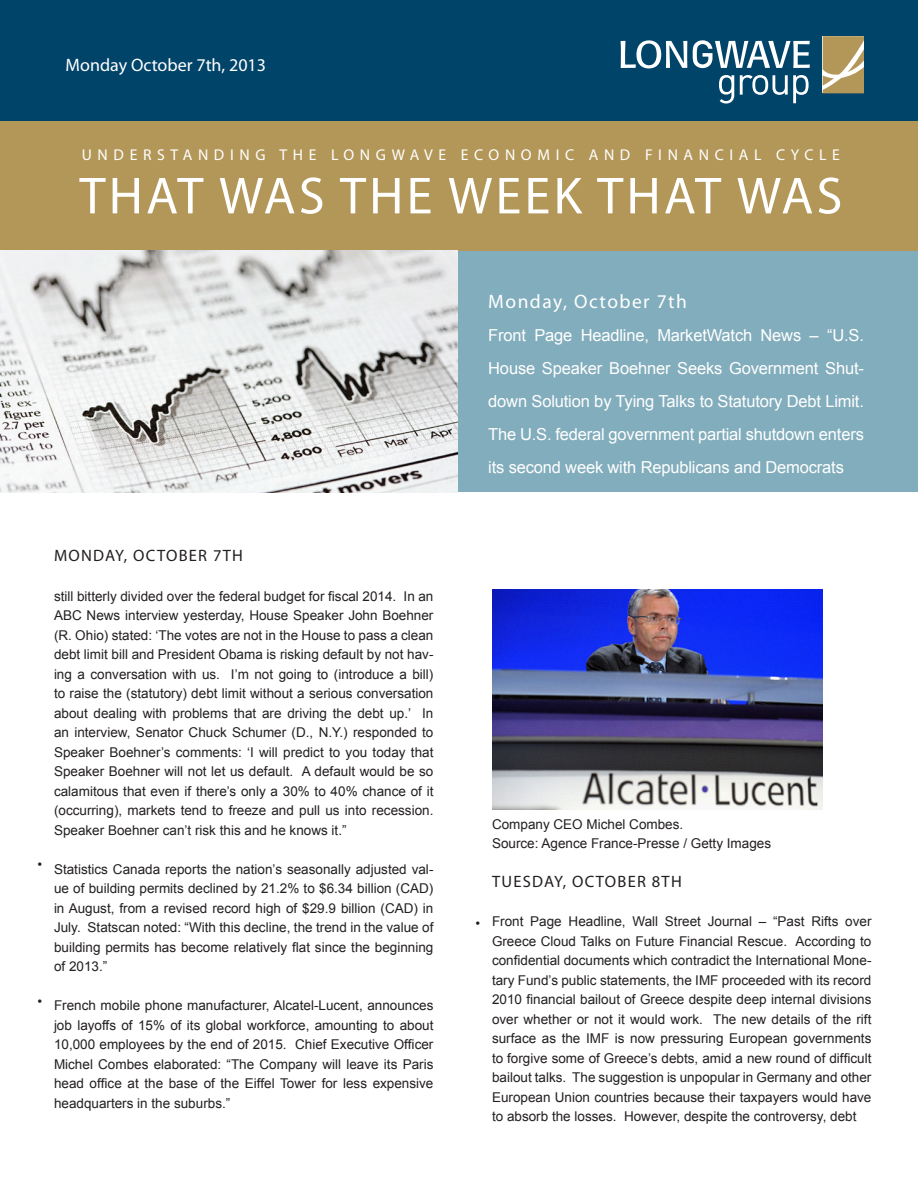
<style>
.page{position:relative;width:918px;height:1188px;background:#fff}
.page>*{position:absolute;margin:0;border:0;box-sizing:border-box;transform-origin:0 0}
.t1{font:52.5px "Myriad Pro";letter-spacing:.06em;color:#fff}
.t2{font:19.5px "Myriad Pro";letter-spacing:.075em;color:#fff}
.t3{font:18px "Myriad Pro";color:#fff}
.t4{font:16.5px/33px "Arial";letter-spacing:-.01em;color:#fff;text-align:justify}
.t5{font:16.5px "Myriad Pro";letter-spacing:.075em;color:#231f20}
.t6{font:15.6px "Myriad Pro";letter-spacing:.36em;color:#fff}
.t7{font:13.5px/19.5px "Arial";color:#231f20;text-align:justify}
</style>
<div class="page">
<div style="left:457px;top:249px;width:461px;height:243px;background:#82adbc"></div>
<div style="left:0;top:0;width:918px;height:123px;background:#00446a"></div>
<div style="left:0;top:122px;width:918px;height:129px;background:#b39759"></div>
<img style="left:0;top:250px;width:458px;height:242px">
<img style="left:492px;top:589px;width:330px;height:220px">
<svg style="left:621px;top:40px;width:66px;height:28px"></svg>
<svg style="left:693px;top:40px;width:117px;height:28px"></svg>
<svg style="left:719px;top:75px;width:15px;height:29px"></svg>
<svg style="left:740px;top:75px;width:69px;height:28px"></svg>
<svg style="left:823px;top:36px;width:41px;height:57px"></svg>
<p class="t3" style="left:66px;top:54px;width:202px">Monday October 7th, 2013</p>
<p class="t6" style="left:82px;top:145px;width:760px">UNDERSTANDING THE LONGWAVE ECONOMIC AND FINANCIAL CYCLE</p>
<p class="t1" style="left:79px;top:163px;width:764px">THAT WAS THE WEEK THAT WAS</p>
<p class="t7" style="left:38px;top:855px;width:6px">•</p>
<p class="t7" style="left:38px;top:991px;width:6px">•</p>
<p class="t5" style="left:54px;top:546px;width:190px">MONDAY, OCTOBER 7TH</p>
<p class="t7" style="left:54px;top:586px;width:381px">still bitterly divided over the federal budget for fiscal 2014. In an ABC News interview yesterday, House Speaker John Boehner (R. Ohio) stated: ‘The votes are not in the House to pass a clean debt limit bill and President Obama is risking default by not hav&shy;ing a conversation with us. I’m not going to (introduce a bill) to raise the (statutory) debt limit without a serious conversation about dealing with problems that are driving the debt up.’ In an interview, Senator Chuck Schumer (D., N.Y.) responded to Speaker Boehner’s comments: ‘I will predict to you today that Speaker Boehner will not let us default. A default would be so calamitous that even if there’s only a 30% to 40% chance of it (occurring), markets tend to freeze and pull us into recession.<br>Speaker Boehner can’t risk this and he knows it.”</p>
<p class="t7" style="left:54px;top:859px;width:381px">Statistics Canada reports the nation’s seasonally adjusted val&shy;ue of building permits declined by 21.2% to $6.34 billion (CAD) in August, from a revised record high of $29.9 billion (CAD) in July. Statscan noted: “With this decline, the trend in the value of building permits has become relatively flat since the beginning of 2013.”</p>
<p class="t7" style="left:54px;top:996px;width:381px">French mobile phone manufacturer, Alcatel-Lucent, announces job layoffs of 15% of its global workforce, amounting to about 10,000 employees by the end of 2015. Chief Executive Officer Michel Combes elaborated: “The Company will leave its Paris head office at the base of the Eiffel Tower for less expensive headquarters in the suburbs.”</p>
<p class="t2" style="left:488px;top:289px;width:200px">Monday, October 7th</p>
<p class="t4" style="left:488px;top:319px;width:377px">Front Page Headline, MarketWatch News – “U.S.<br>House Speaker Boehner Seeks Government Shut&shy;down Solution by Tying Talks to Statutory Debt Limit.<br>The U.S. federal government partial shutdown enters its second week with Republicans and Democrats</p>
<p class="t7" style="left:476px;top:913px;width:6px">•</p>
<p class="t7" style="left:492px;top:814px;width:193px">Company CEO Michel Combes.</p>
<p class="t7" style="left:492px;top:834px;width:281px">Source: Agence France-Presse / Getty Images</p>
<p class="t5" style="left:492px;top:872px;width:191px">TUESDAY, OCTOBER 8TH</p>
<p class="t7" style="left:492px;top:912px;width:381px">Front Page Headline, Wall Street Journal – “Past Rifts over Greece Cloud Talks on Future Financial Rescue. According to confidential documents which contradict the International Mone&shy;tary Fund’s public statements, the IMF proceeded with its record 2010 financial bailout of Greece despite deep internal divisions over whether or not it would work. The new details of the rift surface as the IMF is now pressuring European governments to forgive some of Greece’s debts, amid a new round of difficult bailout talks. The suggestion is unpopular in Germany and other European Union countries because their taxpayers would have to absorb the losses. However, despite the controversy, debt</p>
</div>
